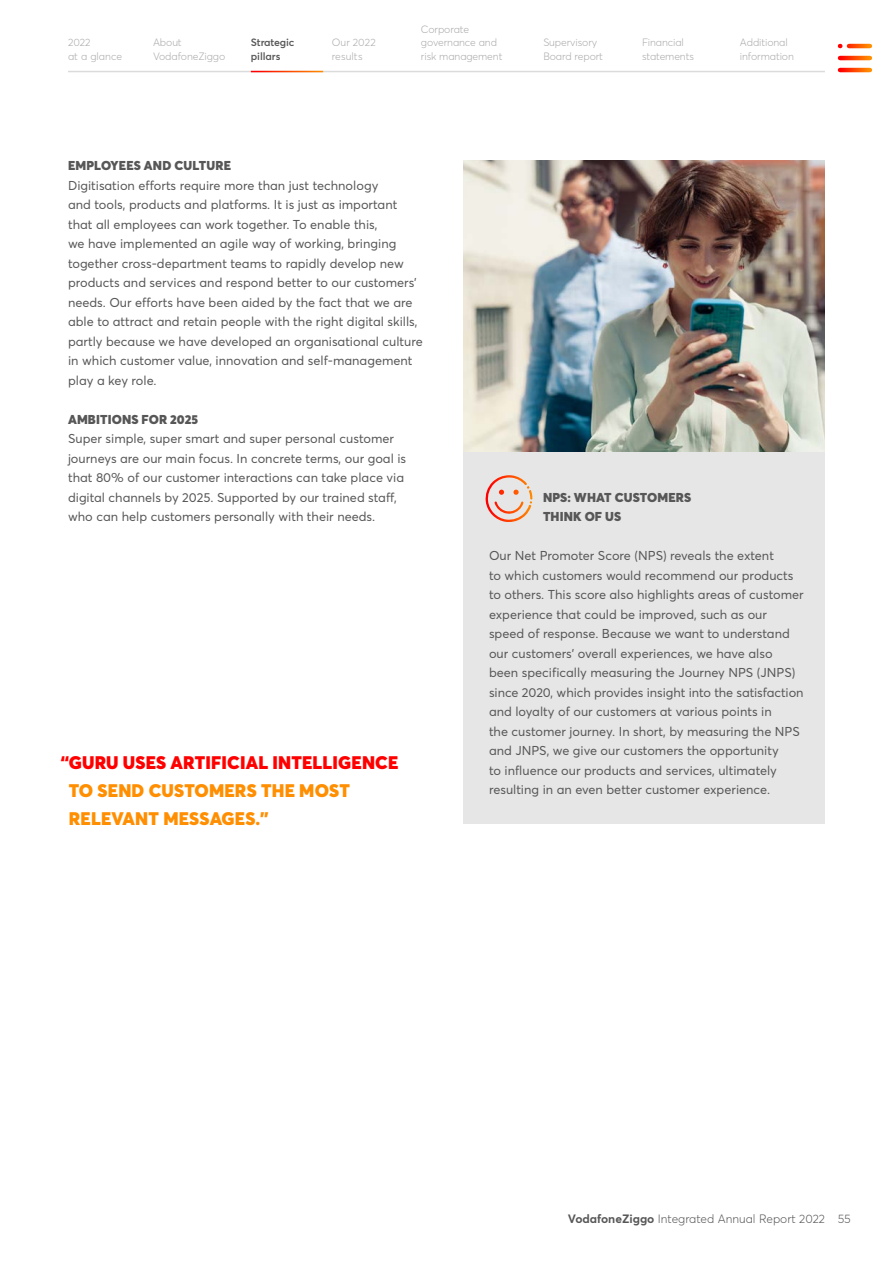
<style>
.page{position:relative;width:893px;height:1263px;background:#fff}
.page>*{position:absolute;margin:0;border:0;box-sizing:border-box;transform-origin:0 0}
.t1{font:900 18px/27.8px "Averta Std";letter-spacing:.01em;color:#ff8e00}
.t2{font:900 18px "Averta Std";letter-spacing:.01em;color:#f00}
.t3{font:12.75px/19.5px "Averta Std";color:#565756}
.t4{font:900 12.75px/19.5px "Averta Std";letter-spacing:.01em;color:#565756}
.t5{font:300 12px "Averta Std";color:#565756}
.t6{font:300 10.5px/13.5px "Averta Std";letter-spacing:-.01em;color:#a9aaa9}
.t7{font:600 10.5px/13.5px "Averta Std";letter-spacing:-.01em;color:#565756}
.t8{font:300 10.5px/13.5px "Averta Std";letter-spacing:.01em;color:#a9aaa9}
.s1{font-weight:700}
</style>
<div class="page">
<div style="left:463px;top:452px;width:362px;height:372px;background:#e6e6e6"></div>
<img style="left:463px;top:160px;width:362px;height:292px">
<svg style="left:485px;top:475px;width:47px;height:47px"></svg>
<hr style="left:68px;top:71px;width:757px;height:1px;background:#dbdbdb">
<svg style="left:840px;top:56px;width:30px;height:4px"></svg>
<svg style="left:840px;top:68px;width:30px;height:4px"></svg>
<svg style="left:849px;top:44px;width:21px;height:4px"></svg>
<hr style="left:251px;top:71px;width:72px;height:1px;background:#fff">
<p class="t6" style="left:153px;top:36px;width:74px">About<br>VodafoneZiggo</p>
<p class="t8" style="left:332px;top:36px;width:46px">Our 2022 results</p>
<p class="t6" style="left:68px;top:36px;width:56px">2022<br>at a glance</p>
<p class="t7" style="left:251px;top:35px;width:45px">Strategic pillars</p>
<p class="t6" style="left:421px;top:22px;width:83px">Corporate governance and risk management</p>
<p class="t6" style="left:543px;top:36px;width:61px">Supervisory<br>Board report</p>
<p class="t6" style="left:642px;top:36px;width:53px">Financial statements</p>
<p class="t6" style="left:740px;top:36px;width:56px">Additional information</p>
<p class="t4" style="left:68px;top:156px;width:164px">EMPLOYEES AND CULTURE</p>
<p class="t3" style="left:68px;top:175px;width:356px">Digitisation efforts require more than just technology<br>and tools, products and platforms. It is just as important that all employees can work together. To enable this,<br>we have implemented an agile way of working, bringing together cross-department teams to rapidly develop new products and services and respond better to our customers’ needs. Our efforts have been aided by the fact that we are able to attract and retain people with the right digital skills, partly because we have developed an organisational culture in which customer value, innovation and self-management play a key role.</p>
<p class="t4" style="left:68px;top:409px;width:131px">AMBITIONS FOR 2025</p>
<p class="t3" style="left:68px;top:429px;width:340px">Super simple, super smart and super personal customer journeys are our main focus. In concrete terms, our goal is that 80% of our customer interactions can take place via digital channels by 2025. Supported by our trained staff, who can help customers personally with their needs.</p>
<h1 class="t2" style="left:60px;top:751px;width:340px">“GURU USES ARTIFICIAL INTELLIGENCE</h1>
<h1 class="t1" style="left:69px;top:776px;width:283px">TO SEND CUSTOMERS THE MOST<br>RELEVANT MESSAGES.”</h1>
<p class="t4" style="left:543px;top:487px;width:150px">NPS: WHAT CUSTOMERS<br>THINK OF US</p>
<p class="t3" style="left:489px;top:546px;width:316px">Our Net Promoter Score (NPS) reveals the extent<br>to which customers would recommend our products to others. This score also highlights areas of customer experience that could be improved, such as our speed of response. Because we want to understand our customers’ overall experiences, we have also been specifically measuring the Journey NPS (JNPS) since 2020, which provides insight into the satisfaction and loyalty of our customers at various points in<br>the customer journey. In short, by measuring the NPS and JNPS, we give our customers the opportunity<br>to influence our products and services, ultimately resulting in an even better customer experience.</p>
<p class="t5" style="left:568px;top:1212px;width:284px"><span class="s1">VodafoneZiggo</span> Integrated Annual Report 2022 55</p>
</div>
